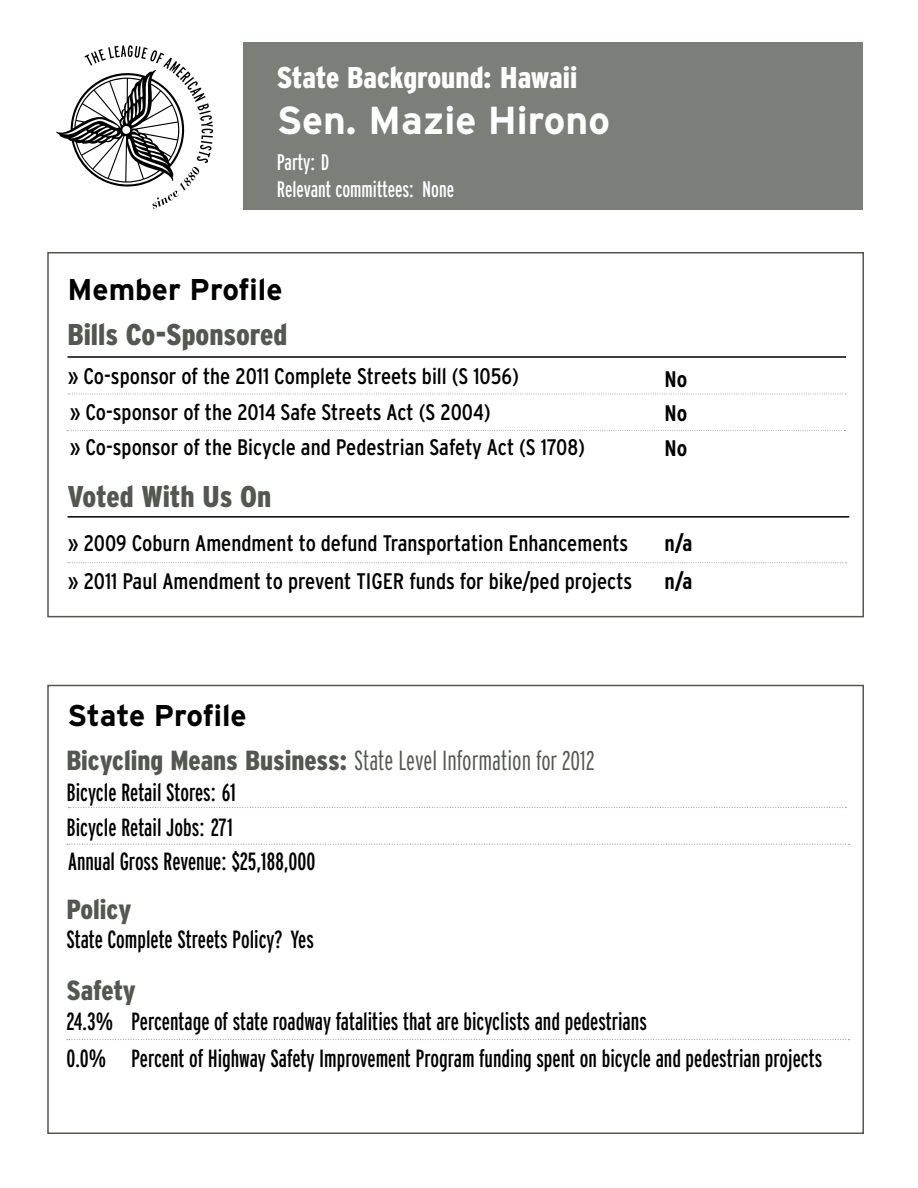
<style>
.page{position:relative;width:918px;height:1188px;background:#fff}
.page>*{position:absolute;margin:0;border:0;box-sizing:border-box;transform-origin:0 0}
.t1{font:700 39px "Interstate";color:#fff}
.t2{font:900 condensed 30px "Interstate";color:#545750}
.t3{font:700 30px "Interstate";color:#000}
.t4{font:900 condensed 30px "Interstate";color:#fff}
.t5{font:900 condensed 27.6px "Interstate";color:#545750}
.t6{font:extra-condensed 24.9px/34.7px "Interstate";color:#000}
.t7{font:condensed 22.5px/38.5px "Interstate";color:#000}
.t8{font:extra-condensed 22.5px "Interstate";color:#fff}
.t9{font:700 condensed 22.5px/33.9px "Interstate";color:#000}
.s1{font-weight:300;font-stretch:extra-condensed}
.s2{font-weight:300;font-stretch:extra-condensed;font-size:27px}
</style>
<div class="page">
<div style="left:244px;top:42px;width:619px;height:167px;background:#7c7f79"></div>
<svg style="left:56px;top:45px;width:157px;height:164px"></svg>
<div style="left:47px;top:252px;width:817px;height:365px;border:2px solid #545750"></div>
<hr style="left:68px;top:356px;width:778px;height:2px;background:#000">
<hr style="left:68px;top:516px;width:781px;height:2px;background:#000">
<svg style="left:68px;top:393px;width:778px;height:1px"></svg>
<svg style="left:68px;top:562px;width:778px;height:1px"></svg>
<div style="left:47px;top:685px;width:817px;height:449px;border:2px solid #545750"></div>
<svg style="left:67px;top:1039px;width:783px;height:1px"></svg>
<svg style="left:68px;top:807px;width:778px;height:1px"></svg>
<svg style="left:67px;top:844px;width:783px;height:1px"></svg>
<svg style="left:67px;top:430px;width:778px;height:1px"></svg>
<p class="t4" style="left:277px;top:61px;width:302px">State Background: Hawaii</p>
<h1 class="t1" style="left:277px;top:97px;width:335px">Sen. Mazie Hirono</h1>
<p class="t8" style="left:277px;top:149px;width:54px">Party: D</p>
<p class="t8" style="left:277px;top:176px;width:179px">Relevant committees: None</p>
<p class="t3" style="left:68px;top:271px;width:217px">Member Profile</p>
<p class="t2" style="left:68px;top:318px;width:221px">Bills Co-Sponsored</p>
<p class="t7" style="left:68px;top:357px;width:453px">» Co-sponsor of the 2011 Complete Streets bill (S 1056)</p>
<p class="t7" style="left:69px;top:394px;width:517px;line-height:35.5px">» Co-sponsor of the 2014 Safe Streets Act (S 2004)<br>» Co-sponsor of the Bicycle and Pedestrian Safety Act (S 1708)</p>
<p class="t2" style="left:68px;top:480px;width:205px">Voted With Us On</p>
<p class="t7" style="left:68px;top:523px;width:566px">» 2009 Coburn Amendment to defund Transportation Enhancements » 2011 Paul Amendment to prevent TIGER funds for bike/ped projects</p>
<p class="t9" style="left:664px;top:362px;width:24px">No<br>No</p>
<p class="t9" style="left:664px;top:431px;width:24px">No</p>
<p class="t9" style="left:664px;top:524px;width:29px;line-height:37.7px">n/a n/a</p>
<p class="t3" style="left:68px;top:697px;width:181px">State Profile</p>
<p class="t5" style="left:66px;top:745px;width:530px">Bicycling Means Business: <span class="s1">State Level Information</span> <span class="s2">for 2012</span></p>
<p class="t6" style="left:67px;top:774px;width:250px">Bicycle Retail Stores: 61<br>Bicycle Retail Jobs: 271<br>Annual Gross Revenue: $25,188,000</p>
<p class="t5" style="left:66px;top:894px;width:66px">Policy</p>
<p class="t6" style="left:66px;top:922px;width:249px">State Complete Streets Policy? Yes</p>
<p class="t5" style="left:67px;top:975px;width:71px">Safety</p>
<p class="t6" style="left:66px;top:1003px;width:757px;line-height:37.2px">24.3% Percentage of state roadway fatalities that are bicyclists and pedestrians<br>0.0% Percent of Highway Safety Improvement Program funding spent on bicycle and pedestrian projects</p>
</div>
